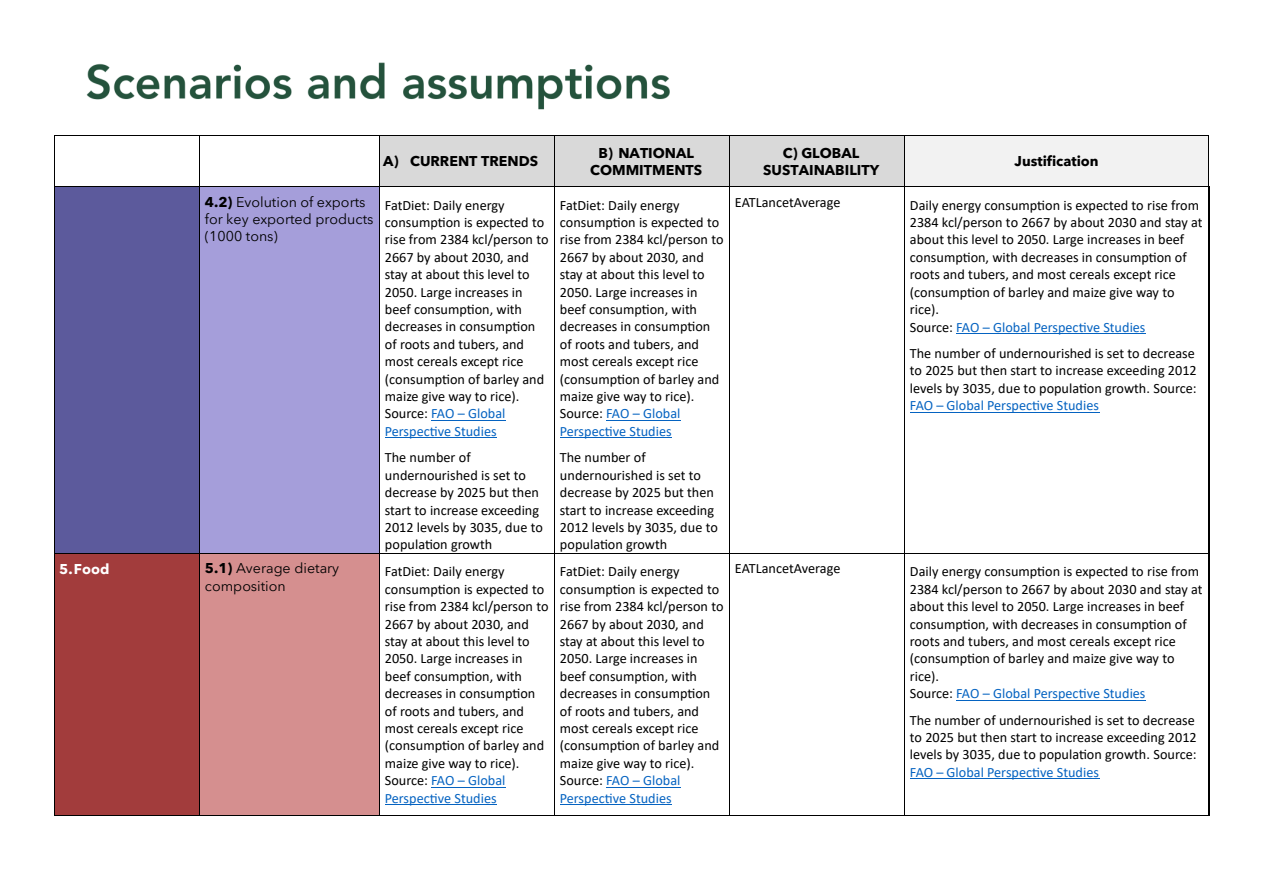
<style>
.page{position:relative;width:1263px;height:893px;background:#fff}
.page>*{position:absolute;margin:0;border:0;box-sizing:border-box;transform-origin:0 0}
.t1{font:14.25px/17.4px "Calibri";color:#000}
.t2{font:14.25px/17.4px "Avenir Next LT Pro";color:#000}
.t3{font:700 14.25px/17.2px "Avenir Next LT Pro";color:#000;text-align:center}
.t4{font:700 14.25px "Avenir Next LT Pro";color:#fff}
.s1{font-weight:700}
.s2{color:#0563c1}
</style>
<div class="page">
<img style="left:86px;top:62px;width:584px;height:48px">
<div style="left:380px;top:136px;width:174px;height:50px;background:#d9d9d9"></div>
<div style="left:555px;top:136px;width:174px;height:50px;background:#d9d9d9"></div>
<div style="left:730px;top:136px;width:174px;height:50px;background:#d9d9d9"></div>
<div style="left:905px;top:136px;width:303px;height:50px;background:#f2f2f2"></div>
<hr style="left:54px;top:135px;width:145px;height:1px;background:#000">
<hr style="left:200px;top:135px;width:179px;height:1px;background:#000">
<hr style="left:380px;top:135px;width:174px;height:1px;background:#000">
<hr style="left:555px;top:135px;width:174px;height:1px;background:#000">
<hr style="left:730px;top:135px;width:174px;height:1px;background:#000">
<hr style="left:905px;top:135px;width:303px;height:1px;background:#000">
<hr style="left:54px;top:136px;width:1px;height:50px;background:#000">
<hr style="left:199px;top:136px;width:1px;height:50px;background:#000">
<hr style="left:379px;top:136px;width:1px;height:50px;background:#000">
<hr style="left:554px;top:136px;width:1px;height:50px;background:#000">
<hr style="left:729px;top:136px;width:1px;height:50px;background:#000">
<hr style="left:904px;top:136px;width:1px;height:50px;background:#000">
<hr style="left:1208px;top:136px;width:1px;height:50px;background:#000">
<div style="left:54px;top:187px;width:145px;height:366px;background:#5c5a9c"></div>
<div style="left:199px;top:187px;width:180px;height:366px;background:#a59eda"></div>
<hr style="left:431px;top:420px;width:75px;height:1px;background:#0563c1">
<hr style="left:385px;top:437px;width:112px;height:1px;background:#0563c1">
<hr style="left:606px;top:420px;width:74px;height:1px;background:#0563c1">
<hr style="left:560px;top:437px;width:112px;height:1px;background:#0563c1">
<hr style="left:956px;top:333px;width:190px;height:1px;background:#0563c1">
<hr style="left:910px;top:412px;width:189px;height:1px;background:#0563c1">
<hr style="left:54px;top:186px;width:145px;height:1px;background:#000">
<hr style="left:200px;top:186px;width:179px;height:1px;background:#000">
<hr style="left:380px;top:186px;width:174px;height:1px;background:#000">
<hr style="left:555px;top:186px;width:174px;height:1px;background:#000">
<hr style="left:730px;top:186px;width:174px;height:1px;background:#000">
<hr style="left:905px;top:186px;width:303px;height:1px;background:#000">
<hr style="left:54px;top:187px;width:1px;height:366px;background:#000">
<hr style="left:199px;top:187px;width:1px;height:366px;background:#000">
<hr style="left:379px;top:187px;width:1px;height:366px;background:#000">
<hr style="left:554px;top:187px;width:1px;height:366px;background:#000">
<hr style="left:729px;top:187px;width:1px;height:366px;background:#000">
<hr style="left:904px;top:187px;width:1px;height:366px;background:#000">
<hr style="left:1208px;top:187px;width:1px;height:366px;background:#000">
<div style="left:54px;top:554px;width:145px;height:261px;background:#a23c3c"></div>
<div style="left:199px;top:554px;width:180px;height:261px;background:#d58f8f"></div>
<hr style="left:431px;top:787px;width:75px;height:1px;background:#0563c1">
<hr style="left:385px;top:804px;width:112px;height:1px;background:#0563c1">
<hr style="left:606px;top:787px;width:74px;height:1px;background:#0563c1">
<hr style="left:560px;top:804px;width:112px;height:1px;background:#0563c1">
<hr style="left:956px;top:700px;width:190px;height:1px;background:#0563c1">
<hr style="left:910px;top:778px;width:189px;height:1px;background:#0563c1">
<hr style="left:54px;top:553px;width:145px;height:1px;background:#000">
<hr style="left:200px;top:553px;width:179px;height:1px;background:#000">
<hr style="left:380px;top:553px;width:174px;height:1px;background:#000">
<hr style="left:555px;top:553px;width:174px;height:1px;background:#000">
<hr style="left:730px;top:553px;width:174px;height:1px;background:#000">
<hr style="left:905px;top:553px;width:303px;height:1px;background:#000">
<hr style="left:54px;top:554px;width:1px;height:261px;background:#000">
<hr style="left:54px;top:815px;width:145px;height:1px;background:#000">
<hr style="left:199px;top:554px;width:1px;height:261px;background:#000">
<hr style="left:200px;top:815px;width:179px;height:1px;background:#000">
<hr style="left:379px;top:554px;width:1px;height:261px;background:#000">
<hr style="left:380px;top:815px;width:174px;height:1px;background:#000">
<hr style="left:554px;top:554px;width:1px;height:261px;background:#000">
<hr style="left:555px;top:815px;width:174px;height:1px;background:#000">
<hr style="left:729px;top:554px;width:1px;height:261px;background:#000">
<hr style="left:730px;top:815px;width:174px;height:1px;background:#000">
<hr style="left:904px;top:554px;width:1px;height:261px;background:#000">
<hr style="left:905px;top:815px;width:303px;height:1px;background:#000">
<hr style="left:1208px;top:554px;width:1px;height:261px;background:#000">
<p class="t3" style="left:383px;top:152px;width:156px">A) CURRENT TRENDS</p>
<p class="t3" style="left:590px;top:144px;width:114px">B) NATIONAL<br>COMMITMENTS</p>
<p class="t3" style="left:763px;top:144px;width:117px">C) GLOBAL<br>SUSTAINABILITY</p>
<p class="t3" style="left:1014px;top:152px;width:86px">Justification</p>
<p class="t2" style="left:205px;top:193px;width:170px"><span class="s1">4.2)</span> Evolution of exports for key exported products (1000 tons)</p>
<p class="t1" style="left:385px;top:197px;width:165px">FatDiet: Daily energy consumption is expected to rise from 2384 kcl/person to<br>2667 by about 2030, and stay at about this level to<br>2050. Large increases in beef consumption, with decreases in consumption of roots and tubers, and most cereals except rice (consumption of barley and maize give way to rice).<br>Source: <span class="s2">FAO – Global<br>Perspective Studies</span></p>
<p class="t1" style="left:385px;top:450px;width:159px">The number of undernourished is set to decrease by 2025 but then start to increase exceeding<br>2012 levels by 3035, due to population growth</p>
<p class="t1" style="left:560px;top:197px;width:165px">FatDiet: Daily energy consumption is expected to rise from 2384 kcl/person to<br>2667 by about 2030, and stay at about this level to<br>2050. Large increases in beef consumption, with decreases in consumption of roots and tubers, and most cereals except rice (consumption of barley and maize give way to rice).<br>Source: <span class="s2">FAO – Global<br>Perspective Studies</span></p>
<p class="t1" style="left:560px;top:450px;width:159px">The number of undernourished is set to decrease by 2025 but then start to increase exceeding<br>2012 levels by 3035, due to population growth</p>
<p class="t1" style="left:735px;top:194px;width:107px">EATLancetAverage</p>
<p class="t1" style="left:910px;top:197px;width:294px">Daily energy consumption is expected to rise from 2384 kcl/person to 2667 by about 2030 and stay at about this level to 2050. Large increases in beef consumption, with decreases in consumption of roots and tubers, and most cereals except rice (consumption of barley and maize give way to rice).<br>Source: <span class="s2">FAO – Global Perspective Studies</span></p>
<p class="t1" style="left:910px;top:346px;width:288px">The number of undernourished is set to decrease to 2025 but then start to increase exceeding 2012 levels by 3035, due to population growth. Source:<br><span class="s2">FAO – Global Perspective Studies</span></p>
<p class="t4" style="left:59px;top:560px;width:52px">5.Food</p>
<p class="t2" style="left:205px;top:560px;width:136px"><span class="s1">5.1)</span> Average dietary composition</p>
<p class="t1" style="left:385px;top:564px;width:165px">FatDiet: Daily energy consumption is expected to rise from 2384 kcl/person to<br>2667 by about 2030, and stay at about this level to<br>2050. Large increases in beef consumption, with decreases in consumption of roots and tubers, and most cereals except rice (consumption of barley and maize give way to rice).<br>Source: <span class="s2">FAO – Global<br>Perspective Studies</span></p>
<p class="t1" style="left:560px;top:564px;width:165px">FatDiet: Daily energy consumption is expected to rise from 2384 kcl/person to<br>2667 by about 2030, and stay at about this level to<br>2050. Large increases in beef consumption, with decreases in consumption of roots and tubers, and most cereals except rice (consumption of barley and maize give way to rice).<br>Source: <span class="s2">FAO – Global<br>Perspective Studies</span></p>
<p class="t1" style="left:735px;top:561px;width:107px">EATLancetAverage</p>
<p class="t1" style="left:910px;top:564px;width:294px">Daily energy consumption is expected to rise from 2384 kcl/person to 2667 by about 2030 and stay at about this level to 2050. Large increases in beef consumption, with decreases in consumption of roots and tubers, and most cereals except rice (consumption of barley and maize give way to rice).<br>Source: <span class="s2">FAO – Global Perspective Studies</span></p>
<p class="t1" style="left:910px;top:712px;width:288px">The number of undernourished is set to decrease to 2025 but then start to increase exceeding 2012 levels by 3035, due to population growth. Source:<br><span class="s2">FAO – Global Perspective Studies</span></p>
</div>
